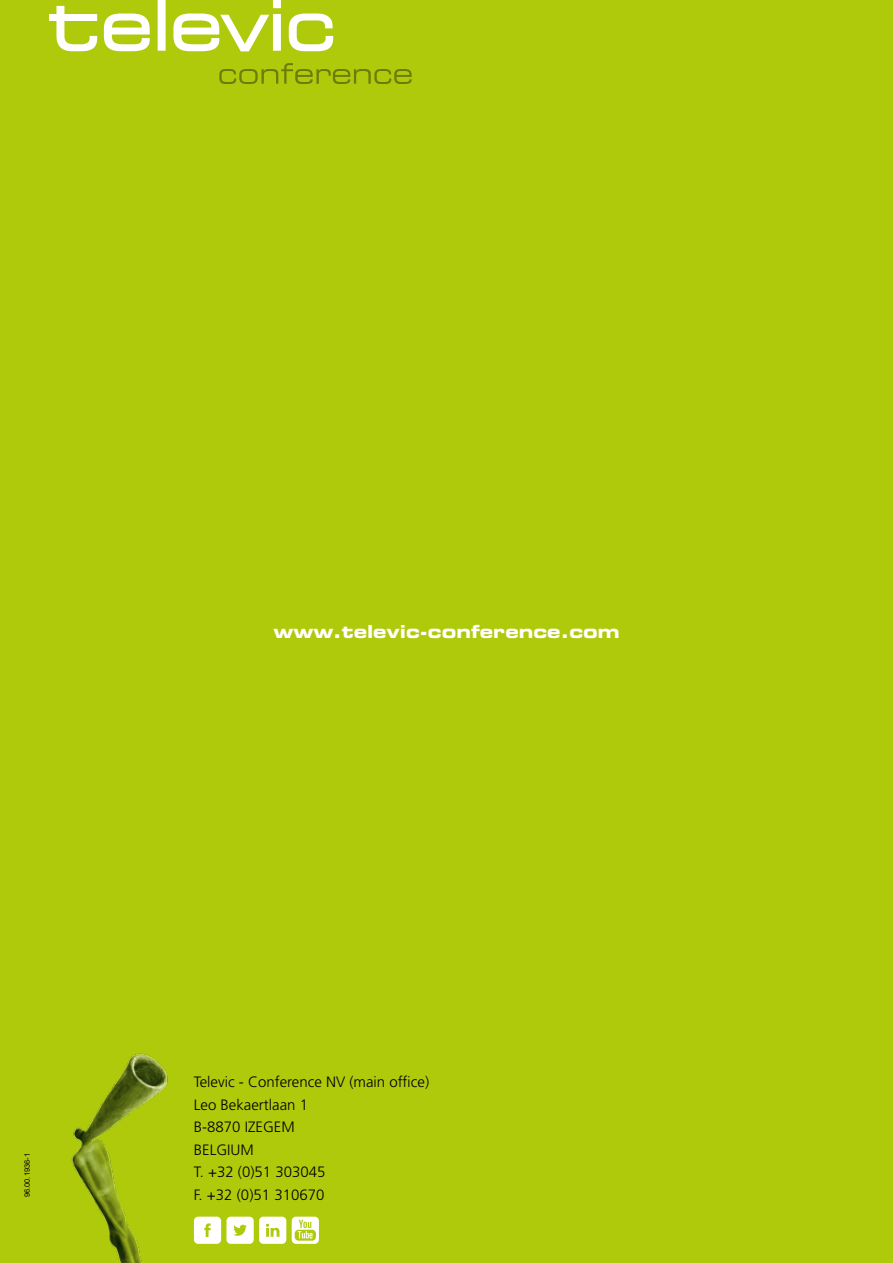
<style>
.page{position:relative;width:893px;height:1263px;background:#afca0b}
.page>*{position:absolute;margin:0;border:0;box-sizing:border-box;transform-origin:0 0}
.t1{font:18px "Eurostile LT Std Bold Ex 2";color:#fff}
.t2{font:300 15px/22.5px "Frutiger LT Std";color:#000}
.t3{font:7.5px "Arial";color:#000}
</style>
<div class="page">
<svg style="left:219px;top:63px;width:193px;height:21px"></svg>
<svg style="left:104px;top:14px;width:46px;height:37px"></svg>
<svg style="left:158px;top:0;width:8px;height:51px"></svg>
<svg style="left:173px;top:0;width:108px;height:51px"></svg>
<svg style="left:289px;top:14px;width:44px;height:37px"></svg>
<svg style="left:49px;top:6px;width:48px;height:45px"></svg>
<img style="left:71px;top:1053px;width:123px;height:210px">
<svg style="left:194px;top:1216px;width:92px;height:28px"></svg>
<svg style="left:292px;top:1216px;width:27px;height:28px"></svg>
<p class="t1" style="left:273px;top:619px;width:348px">www.televic-conference.com</p>
<p class="t3" style="left:22px;top:1197px;width:46px;rotate:-90deg">96.00.1936-1</p>
<p class="t2" style="left:194px;top:1071px;width:237px">Televic - Conference NV (main office)<br>Leo Bekaertlaan 1<br>B-8870 IZEGEM<br>BELGIUM<br>T. +32 (0)51 303045</p>
<p class="t2" style="left:194px;top:1183px;width:132px">F. +32 (0)51 310670</p>
</div>
